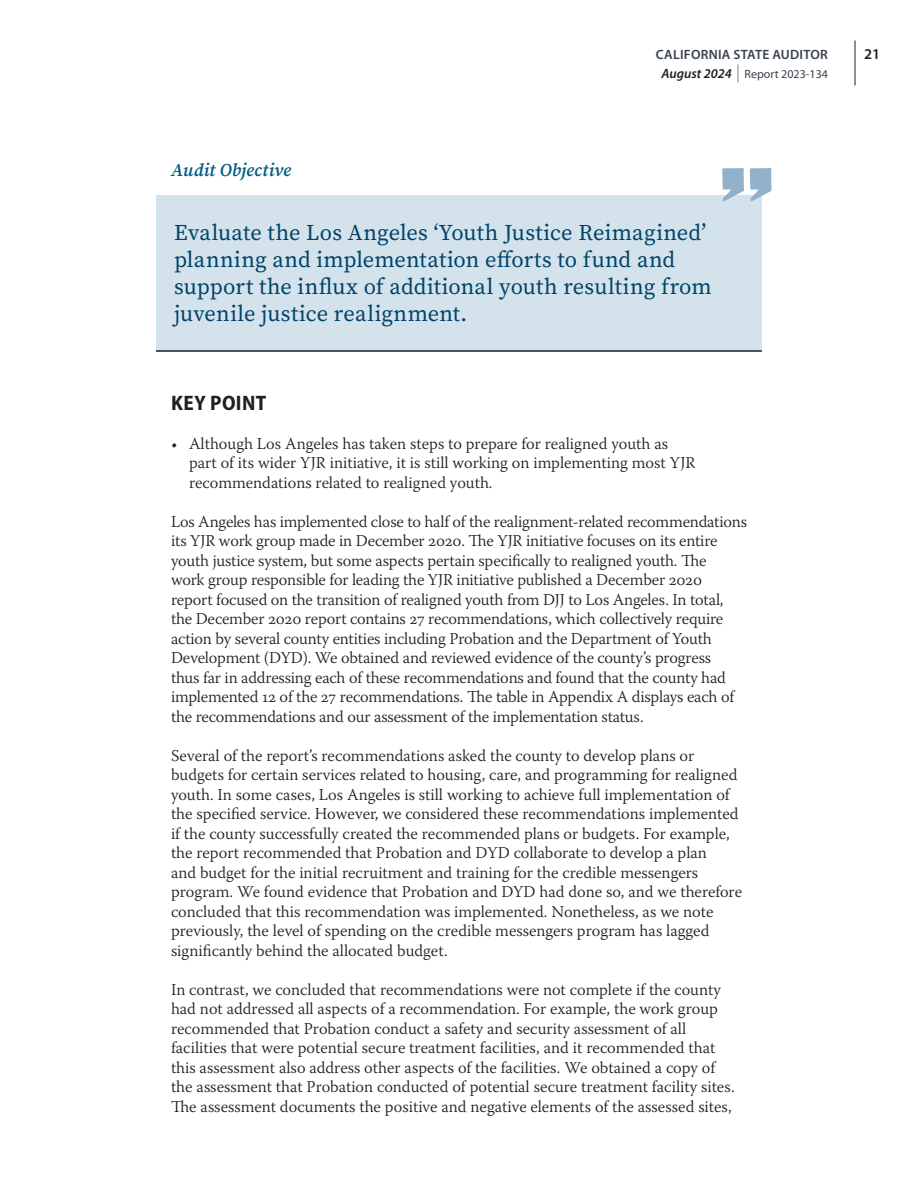
<style>
.page{position:relative;width:918px;height:1188px;background:#fff}
.page>*{position:absolute;margin:0;border:0;box-sizing:border-box;transform-origin:0 0}
.t1{font:150px "Grecian Light Face";color:#90b1c9}
.t2{font:22.5px/27px "Source Serif Variable";letter-spacing:.005em;color:#00446a}
.t3{font:700 semi-condensed 21px "Myriad Pro";letter-spacing:.02em;color:#231f20}
.t4{font:italic 18px "Source Serif Variable";letter-spacing:.005em;color:#005c82}
.t5{font:300 16.5px/19.5px "Warnock Pro";color:#231f20}
.t6{font:600 15px "Myriad Pro";color:#231f20}
.t7{font:600 13.5px "Myriad Pro";letter-spacing:.02em;color:#39414e}
.t8{font:12px "Myriad Pro";color:#39414e}
.s1{font-weight:600;font-style:italic;font-size:13.5px;color:#231f20}
.s2{font-weight:300;font-size:18px;color:#231f20}
</style>
<div class="page">
<div style="left:156px;top:195px;width:606px;height:156px;background:#d4e2ec"></div>
<hr style="left:156px;top:350px;width:606px;height:2px;background:#231f20">
<hr style="left:855px;top:40px;width:1px;height:46px;background:#231f20">
<p class="t4" style="left:171px;top:157px;width:121px">Audit Objective</p>
<p class="t7" style="left:656px;top:46px;width:173px">CALIFORNIA STATE AUDITOR</p>
<p class="t6" style="left:864px;top:45px;width:18px">21</p>
<p class="t8" style="left:662px;top:67px;width:168px"><span class="s1">August 2024</span> <span class="s2">|</span> Report 2023-134</p>
<h1 class="t1" style="left:719px;top:134px;width:57px">"</h1>
<h2 class="t2" style="left:174px;top:219px;width:539px">Evaluate the Los Angeles ‘Youth Justice Reimagined’ planning and implementation efforts to fund and support the influx of additional youth resulting from juvenile justice realignment.</h2>
<p class="t3" style="left:171px;top:391px;width:97px">KEY POINT</p>
<p class="t5" style="left:189px;top:433px;width:508px;text-indent:-18px">• Although Los Angeles has taken steps to prepare for realigned youth as part of its wider YJR initiative, it is still working on implementing most YJR recommendations related to realigned youth.</p>
<p class="t5" style="left:171px;top:511px;width:577px">Los Angeles has implemented close to half of the realignment-related recommendations its YJR work group made in December 2020. The YJR initiative focuses on its entire youth justice system, but some aspects pertain specifically to realigned youth. The<br>work group responsible for leading the YJR initiative published a December 2020 report focused on the transition of realigned youth from DJJ to Los Angeles. In total, the December 2020 report contains 27 recommendations, which collectively require action by several county entities including Probation and the Department of Youth Development (DYD). We obtained and reviewed evidence of the county’s progress<br>thus far in addressing each of these recommendations and found that the county had implemented 12 of the 27 recommendations. The table in Appendix A displays each of the recommendations and our assessment of the implementation status.</p>
<p class="t5" style="left:171px;top:745px;width:573px">Several of the report’s recommendations asked the county to develop plans or budgets for certain services related to housing, care, and programming for realigned youth. In some cases, Los Angeles is still working to achieve full implementation of the specified service. However, we considered these recommendations implemented if the county successfully created the recommended plans or budgets. For example, the report recommended that Probation and DYD collaborate to develop a plan<br>and budget for the initial recruitment and training for the credible messengers program. We found evidence that Probation and DYD had done so, and we therefore concluded that this recommendation was implemented. Nonetheless, as we note previously, the level of spending on the credible messengers program has lagged significantly behind the allocated budget.</p>
<p class="t5" style="left:171px;top:979px;width:565px">In contrast, we concluded that recommendations were not complete if the county had not addressed all aspects of a recommendation. For example, the work group recommended that Probation conduct a safety and security assessment of all facilities that were potential secure treatment facilities, and it recommended that this assessment also address other aspects of the facilities. We obtained a copy of the assessment that Probation conducted of potential secure treatment facility sites.<br>The assessment documents the positive and negative elements of the assessed sites,</p>
</div>
